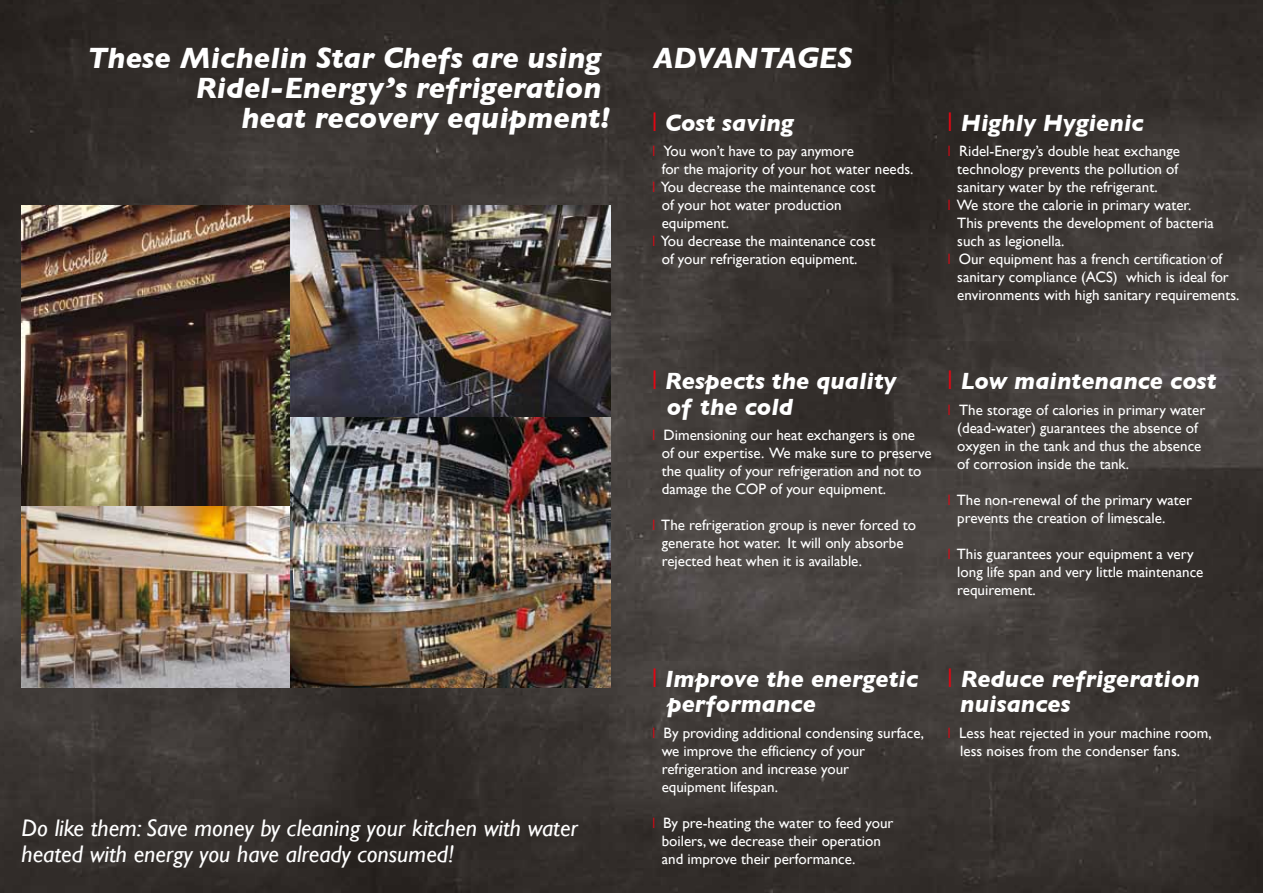
<style>
.page{position:relative;width:1263px;height:893px;background:#fff}
.page>*{position:absolute;margin:0;border:0;box-sizing:border-box;transform-origin:0 0}
.t1{font:italic 700 30px/30px "Gill Sans";color:#fff;text-align:right}
.t2{font:italic 700 24px/25.5px "Gill Sans";color:#fff}
.t3{font:italic 24px/25.5px "Gill Sans";color:#fff}
.t4{font:15px/18px "Gill Sans";color:#fff}
.s1{color:#e30613}
</style>
<div class="page">
<img style="left:0;top:0;width:1263px;height:893px">
<img style="left:290px;top:206px;width:320px;height:212px">
<img style="left:290px;top:418px;width:320px;height:269px">
<img style="left:21px;top:206px;width:269px;height:481px">
<p class="t1" style="left:87px;top:42px;width:524px">These Michelin Star Chefs are using<br>Ridel-Energy’s refrigeration<br>heat recovery equipment!</p>
<p class="t3" style="left:22px;top:815px;width:558px">Do like them: Save money by cleaning your kitchen with water heated with energy you have already consumed!</p>
<p class="t1" style="left:653px;top:42px;width:201px">ADVANTAGES</p>
<p class="t2" style="left:653px;top:110px;width:143px"><span class="s1">❘</span> Cost saving</p>
<p class="t4" style="left:653px;top:142px;width:203px"><span class="s1">❘</span> You won’t have to pay anymore</p>
<p class="t4" style="left:662px;top:160px;width:253px">for the majority of your hot water needs.</p>
<p class="t4" style="left:653px;top:178px;width:224px"><span class="s1">❘</span> You decrease the maintenance cost</p>
<p class="t4" style="left:662px;top:196px;width:181px">of your hot water production</p>
<p class="t4" style="left:662px;top:214px;width:69px">equipment.</p>
<p class="t4" style="left:653px;top:232px;width:224px"><span class="s1">❘</span> You decrease the maintenance cost</p>
<p class="t4" style="left:662px;top:250px;width:197px">of your refrigeration equipment.</p>
<p class="t2" style="left:948px;top:110px;width:197px"><span class="s1">❘</span> Highly Hygienic</p>
<p class="t4" style="left:948px;top:142px;width:233px"><span class="s1">❘</span> Ridel-Energy’s double heat exchange</p>
<p class="t4" style="left:957px;top:160px;width:222px">technology prevents the pollution of</p>
<p class="t4" style="left:957px;top:178px;width:202px">sanitary water by the refrigerant.</p>
<p class="t4" style="left:948px;top:196px;width:245px"><span class="s1">❘</span> We store the calorie in primary water.</p>
<p class="t4" style="left:957px;top:214px;width:258px">This prevents the development of bacteria</p>
<p class="t4" style="left:957px;top:232px;width:109px">such as legionella.</p>
<p class="t4" style="left:948px;top:250px;width:276px"><span class="s1">❘</span> Our equipment has a french certification of</p>
<p class="t4" style="left:957px;top:268px;width:273px">sanitary compliance (ACS) which is ideal for</p>
<p class="t4" style="left:957px;top:286px;width:284px">environments with high sanitary requirements.</p>
<p class="t2" style="left:667px;top:368px;width:231px;text-indent:-14px"><span class="s1">❘</span> Respects the quality of the cold</p>
<p class="t4" style="left:662px;top:426px;width:271px;text-indent:-9px"><span class="s1">❘</span> Dimensioning our heat exchangers is one<br>of our expertise. We make sure to preserve the quality of your refrigeration and not to damage the COP of your equipment.</p>
<p class="t4" style="left:662px;top:516px;width:256px;text-indent:-9px"><span class="s1">❘</span> The refrigeration group is never forced to generate hot water. It will only absorbe rejected heat when it is available.</p>
<p class="t2" style="left:948px;top:368px;width:270px"><span class="s1">❘</span> Low maintenance cost</p>
<p class="t4" style="left:957px;top:401px;width:250px;text-indent:-9px"><span class="s1">❘</span> The storage of calories in primary water (dead-water) guarantees the absence of oxygen in the tank and thus the absence of corrosion inside the tank.</p>
<p class="t4" style="left:957px;top:491px;width:236px;text-indent:-9px"><span class="s1">❘</span> The non-renewal of the primary water prevents the creation of limescale.</p>
<p class="t4" style="left:957px;top:545px;width:248px;text-indent:-9px"><span class="s1">❘</span> This guarantees your equipment a very long life span and very little maintenance requirement.</p>
<p class="t2" style="left:667px;top:666px;width:253px;text-indent:-14px"><span class="s1">❘</span> Improve the energetic performance</p>
<p class="t4" style="left:662px;top:724px;width:264px;text-indent:-9px"><span class="s1">❘</span> By providing additional condensing surface, we improve the efficiency of your refrigeration and increase your<br>equipment lifespan.</p>
<p class="t4" style="left:662px;top:814px;width:233px;text-indent:-9px"><span class="s1">❘</span> By pre-heating the water to feed your boilers, we decrease their operation and improve their performance.</p>
<p class="t2" style="left:960px;top:666px;width:241px;text-indent:-12px"><span class="s1">❘</span> Reduce refrigeration nuisances</p>
<p class="t4" style="left:960px;top:724px;width:253px;text-indent:-12px"><span class="s1">❘</span> Less heat rejected in your machine room, less noises from the condenser fans.</p>
</div>
